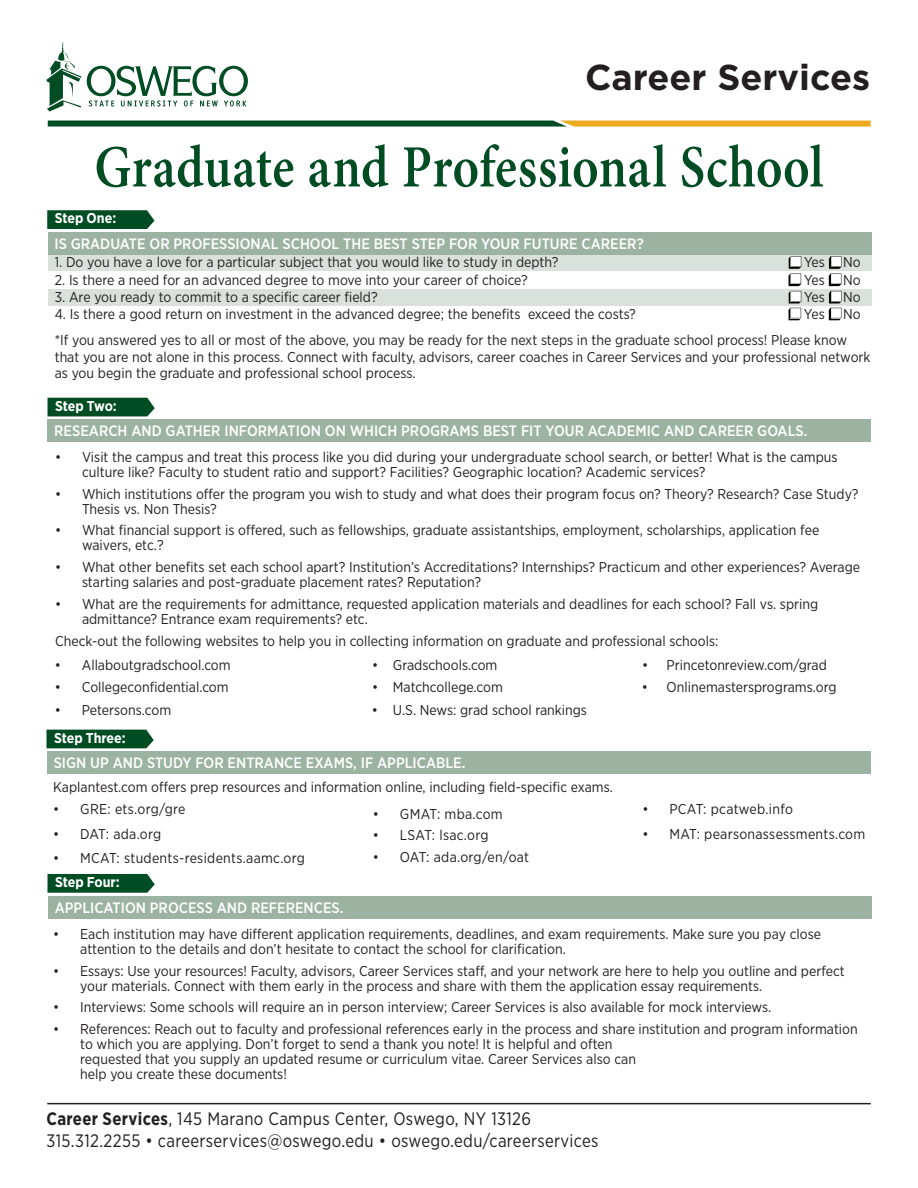
<style>
.page{position:relative;width:918px;height:1188px;background:#fff}
.page>*{position:absolute;margin:0;border:0;box-sizing:border-box;transform-origin:0 0}
.t1{font:600 60px "Minion Pro";letter-spacing:.005em;color:#004c23;scale:.85 1}
.t2{font:700 36px "Gotham";color:#231f20}
.t3{font:18px/21.6px "Gotham Narrow";letter-spacing:.02em;color:#231f20;scale:.95 1}
.t4{font:500 15px "Gotham Narrow";color:#fff}
.t5{font:14.25px/15px "Gotham Narrow";color:#231f20}
.t6{font:14.25px "Gotham Narrow";letter-spacing:.02em;color:#231f20}
.t7{font:700 14.25px "Gotham Narrow";letter-spacing:-.005em;color:#fff}
.s1{font-weight:700}
</style>
<div class="page">
<div style="left:48px;top:289px;width:824px;height:17px;background:#d9e1da"></div>
<div style="left:48px;top:254px;width:824px;height:17px;background:#d9e1da"></div>
<div style="left:48px;top:232px;width:824px;height:23px;background:#9cb3a1"></div>
<svg style="left:47px;top:121px;width:824px;height:6px;background:#667b34"></svg>
<svg style="left:47px;top:210px;width:107px;height:19px;background:#0b542c"></svg>
<div style="left:48px;top:420px;width:823px;height:22px;background:#9cb3a1"></div>
<div style="left:48px;top:398px;width:107px;height:18px;background:#004c23"></div>
<div style="left:47px;top:752px;width:824px;height:22px;background:#9cb3a1"></div>
<div style="left:46px;top:730px;width:108px;height:18px;background:#004c23"></div>
<div style="left:48px;top:896px;width:824px;height:22px;background:#9cb3a1"></div>
<svg style="left:48px;top:874px;width:107px;height:19px;background:#0d552e"></svg>
<svg style="left:788px;top:256px;width:13px;height:64px"></svg>
<svg style="left:829px;top:256px;width:13px;height:64px"></svg>
<svg style="left:87px;top:66px;width:161px;height:41px"></svg>
<svg style="left:46px;top:42px;width:35px;height:70px"></svg>
<hr style="left:47px;top:1103px;width:824px;height:1px;background:#231f20">
<h2 class="t2" style="left:585px;top:54px;width:287px">Career Services</h2>
<h1 class="t1" style="left:94px;top:131px;width:859px">Graduate and Professional School</h1>
<p class="t7" style="left:55px;top:209px;width:63px">Step One:</p>
<p class="t5" style="left:55px;top:254px;width:505px">1. Do you have a love for a particular subject that you would like to study in depth?</p>
<p class="t5" style="left:804px;top:254px;width:22px">Yes</p>
<p class="t5" style="left:843px;top:254px;width:19px">No</p>
<p class="t5" style="left:55px;top:272px;width:474px">2. Is there a need for an advanced degree to move into your career of choice?</p>
<p class="t5" style="left:804px;top:272px;width:22px">Yes</p>
<p class="t5" style="left:843px;top:272px;width:19px">No</p>
<p class="t5" style="left:55px;top:289px;width:325px">3. Are you ready to commit to a specific career field?</p>
<p class="t5" style="left:804px;top:289px;width:22px">Yes</p>
<p class="t5" style="left:843px;top:289px;width:19px">No</p>
<p class="t5" style="left:55px;top:306px;width:583px">4. Is there a good return on investment in the advanced degree; the benefits exceed the costs?</p>
<p class="t5" style="left:804px;top:306px;width:22px">Yes</p>
<p class="t4" style="left:55px;top:234px;width:591px">IS GRADUATE OR PROFESSIONAL SCHOOL THE BEST STEP FOR YOUR FUTURE CAREER?</p>
<p class="t5" style="left:55px;top:301px;width:808px;line-height:26.2px;text-indent:788px">No *If you answered yes to all or most of the above, you may be ready for the next steps in the graduate school process! Please know</p>
<p class="t5" style="left:55px;top:348px;width:817px;line-height:16.5px">that you are not alone in this process. Connect with faculty, advisors, career coaches in Career Services and your professional network as you begin the graduate and professional school process.</p>
<p class="t7" style="left:55px;top:397px;width:63px">Step Two:</p>
<p class="t5" style="left:82px;top:449px;width:757px;text-indent:-27px">• Visit the campus and treat this process like you did during your undergraduate school search, or better! What is the campus culture like? Faculty to student ratio and support? Facilities? Geographic location? Academic services?</p>
<p class="t5" style="left:82px;top:486px;width:778px;text-indent:-27px">• Which institutions offer the program you wish to study and what does their program focus on? Theory? Research? Case Study?<br>Thesis vs. Non Thesis?</p>
<p class="t5" style="left:82px;top:523px;width:739px;text-indent:-27px">• What financial support is offered, such as fellowships, graduate assistantships, employment, scholarships, application fee waivers, etc.?</p>
<p class="t5" style="left:82px;top:559px;width:780px;text-indent:-27px">• What other benefits set each school apart? Institution’s Accreditations? Internships? Practicum and other experiences? Average starting salaries and post-graduate placement rates? Reputation?</p>
<p class="t5" style="left:82px;top:596px;width:738px;text-indent:-27px">• What are the requirements for admittance, requested application materials and deadlines for each school? Fall vs. spring admittance? Entrance exam requirements? etc.</p>
<p class="t5" style="left:55px;top:633px;width:665px">Check-out the following websites to help you in collecting information on graduate and professional schools:</p>
<p class="t4" style="left:54px;top:422px;width:755px">RESEARCH AND GATHER INFORMATION ON WHICH PROGRAMS BEST FIT YOUR ACADEMIC AND CAREER GOALS.</p>
<p class="t5" style="left:55px;top:657px;width:177px">• Allaboutgradschool.com</p>
<p class="t5" style="left:372px;top:657px;width:127px">• Gradschools.com</p>
<p class="t5" style="left:642px;top:657px;width:186px">• Princetonreview.com/grad</p>
<p class="t5" style="left:55px;top:679px;width:175px">• Collegeconfidential.com</p>
<p class="t5" style="left:372px;top:679px;width:132px">• Matchcollege.com</p>
<p class="t5" style="left:642px;top:679px;width:196px">• Onlinemastersprograms.org</p>
<p class="t5" style="left:55px;top:702px;width:118px">• Petersons.com</p>
<p class="t5" style="left:372px;top:702px;width:217px">• U.S. News: grad school rankings</p>
<p class="t7" style="left:54px;top:729px;width:73px">Step Three:</p>
<p class="t4" style="left:54px;top:754px;width:413px">SIGN UP AND STUDY FOR ENTRANCE EXAMS, IF APPLICABLE.</p>
<p class="t5" style="left:53px;top:779px;width:561px">Kaplantest.com offers prep resources and information online, including field-specific exams.</p>
<p class="t6" style="left:373px;top:805px;width:131px">• GMAT: mba.com</p>
<p class="t6" style="left:373px;top:827px;width:117px">• LSAT: lsac.org</p>
<p class="t6" style="left:373px;top:848px;width:158px">• OAT: ada.org/en/oat</p>
<p class="t6" style="left:53px;top:800px;width:134px">• GRE: ets.org/gre</p>
<p class="t5" style="left:53px;top:826px;width:110px">• DAT: ada.org</p>
<p class="t6" style="left:53px;top:849px;width:253px">• MCAT: students-residents.aamc.org</p>
<p class="t6" style="left:348px;top:800px;width:167px">• GMAT: www.mba.com</p>
<p class="t5" style="left:348px;top:826px;width:152px">• LSAT: www.lsac.org</p>
<p class="t5" style="left:348px;top:850px;width:193px">• OAT: www.ada.org/en/oat</p>
<p class="t6" style="left:642px;top:800px;width:152px">• PCAT: pcatweb.info</p>
<p class="t6" style="left:642px;top:825px;width:224px">• MAT: pearsonassessments.com</p>
<p class="t7" style="left:55px;top:873px;width:66px">Step Four:</p>
<p class="t5" style="left:80px;top:926px;width:742px;text-indent:-27px">• Each institution may have different application requirements, deadlines, and exam requirements. Make sure you pay close attention to the details and don’t hesitate to contact the school for clarification.</p>
<p class="t5" style="left:80px;top:963px;width:766px;text-indent:-27px">• Essays: Use your resources! Faculty, advisors, Career Services staff, and your network are here to help you outline and perfect your materials. Connect with them early in the process and share with them the application essay requirements.</p>
<p class="t5" style="left:53px;top:1000px;width:720px">• Interviews: Some schools will require an in person interview; Career Services is also available for mock interviews.</p>
<p class="t5" style="left:80px;top:1021px;width:779px;text-indent:-27px">• References: Reach out to faculty and professional references early in the process and share institution and program information to which you are applying. Don’t forget to send a thank you note! It is helpful and often<br>requested that you supply an updated resume or curriculum vitae. Career Services also can<br>help you create these documents!</p>
<p class="t4" style="left:55px;top:898px;width:290px">APPLICATION PROCESS AND REFERENCES.</p>
<p class="t3" style="left:47px;top:1108px;width:583px"><span class="s1">Career Services</span>, 145 Marano Campus Center, Oswego, NY 13126<br>315.312.2255 • careerservices@oswego.edu • oswego.edu/careerservices</p>
</div>
